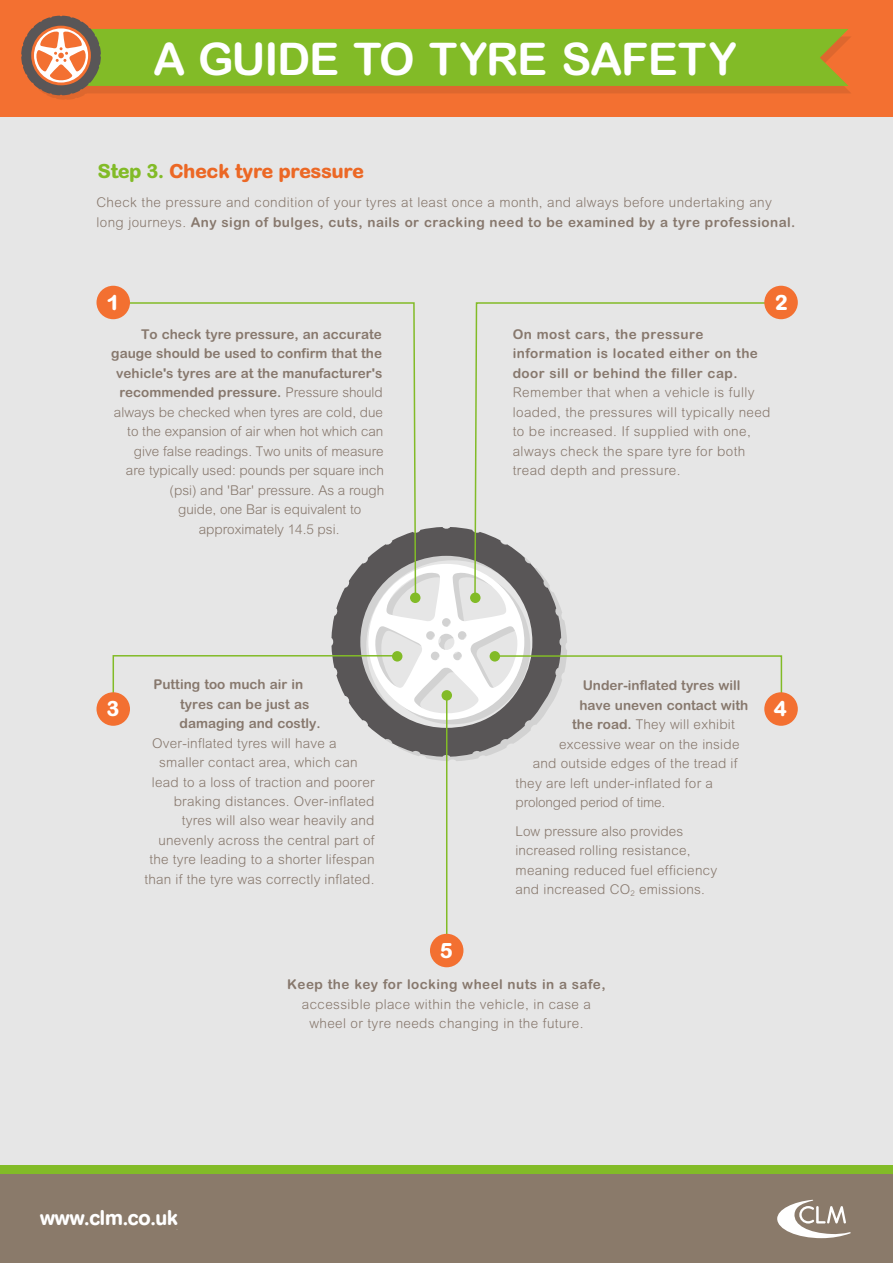
<style>
.page{position:relative;width:893px;height:1263px;background:#fff}
.page>*{position:absolute;margin:0;border:0;box-sizing:border-box;transform-origin:0 0}
.t1{font:700 45px "Arial Rounded MT";letter-spacing:-.03em;color:#fff}
.t2{font:500 21px "AG Book Rounded";color:#fff}
.t3{font:800 21px "Arial Rounded MT";color:#fff}
.t4{font:800 19.5px "Arial Rounded MT";letter-spacing:-.025em;color:#ec6825}
.t5{font:300 13.5px/19.5px "Arial Rounded MT";letter-spacing:.02em;color:#87786d}
.t6{font:700 13.5px/19.5px "Arial Rounded MT";color:#87786d}
.t7{font:300 13.5px "Arial Rounded MT";color:#87786d}
.t8{font:700 13.5px/19.5px "Arial Rounded MT";letter-spacing:.03em;color:#87786d}
.t9{font:300 13.5px "Arial Rounded MT";letter-spacing:-.01em;color:#87786d}
.s1{color:#82bb27}
.s2{font-weight:700}
.s3{font-weight:300}
</style>
<div class="page">
<div style="left:0;top:116px;width:893px;height:1051px;background:#e6e6e6"></div>
<div style="left:0;top:1165px;width:893px;height:94px;background:#82bb27"></div>
<div style="left:0;top:1175px;width:893px;height:88px;background:#8a7a6a"></div>
<svg style="left:777px;top:1200px;width:74px;height:38px"></svg>
<div style="left:0;top:0;width:893px;height:116px;background:#f37031"></div>
<svg style="left:21px;top:16px;width:828px;height:79px"></svg>
<svg style="left:367px;top:527px;width:170px;height:230px;fill:#595657"></svg>
<svg style="left:128px;top:302px;width:289px;height:262px"></svg>
<svg style="left:473px;top:302px;width:298px;height:262px"></svg>
<div style="left:96px;top:286px;width:34px;height:33px;background:#f37031;border-radius:50%"></div>
<div style="left:764px;top:286px;width:34px;height:33px;background:#f37031;border-radius:50%"></div>
<hr style="left:446px;top:696px;width:1px;height:255px;background:#82bb27">
<svg style="left:112px;top:564px;width:671px;height:160px"></svg>
<div style="left:96px;top:692px;width:34px;height:34px;background:#f37031;border-radius:50%"></div>
<div style="left:764px;top:692px;width:34px;height:34px;background:#f37031;border-radius:50%"></div>
<div style="left:430px;top:934px;width:33px;height:33px;background:#f37031;border-radius:50%"></div>
<h1 class="t1" style="left:153px;top:33px;width:585px">A GUIDE TO TYRE SAFETY</h1>
<h3 class="t4" style="left:98px;top:159px;width:268px"><span class="s1">Step 3.</span> Check tyre pressure</h3>
<p class="t5" style="left:96px;top:193px;width:700px">Check the pressure and condition of your tyres at least once a month, and always before undertaking any long journeys. <span class="s2">Any sign of bulges, cuts, nails or cracking need to be examined by a tyre professional.</span></p>
<h2 class="t3" style="left:107px;top:290px;width:14px">1</h2>
<h2 class="t3" style="left:775px;top:290px;width:14px">2</h2>
<p class="t6" style="left:141px;top:324px;width:242px">To check tyre pressure, an accurate</p>
<p class="t6" style="left:111px;top:344px;width:272px">gauge should be used to confirm that the</p>
<p class="t6" style="left:116px;top:363px;width:268px">vehicle's tyres are at the manufacturer's</p>
<p class="t6" style="left:119px;top:383px;width:265px">recommended pressure. <span class="s3">Pressure should</span></p>
<p class="t7" style="left:114px;top:404px;width:271px">always be checked when tyres are cold, due</p>
<p class="t7" style="left:127px;top:424px;width:258px">to the expansion of air when hot which can</p>
<p class="t7" style="left:134px;top:443px;width:251px">give false readings. Two units of measure</p>
<p class="t7" style="left:126px;top:463px;width:260px">are typically used: pounds per square inch</p>
<p class="t7" style="left:170px;top:482px;width:216px">(psi) and 'Bar' pressure. As a rough</p>
<p class="t7" style="left:178px;top:502px;width:185px">guide, one Bar is equivalent to</p>
<p class="t7" style="left:199px;top:521px;width:142px">approximately 14.5 psi.</p>
<p class="t8" style="left:513px;top:324px;width:247px">On most cars, the pressure information is located either on the door sill or behind the filler cap.</p>
<p class="t5" style="left:513px;top:383px;width:259px">Remember that when a vehicle is fully loaded, the pressures will typically need to be increased. If supplied with one, always check the spare tyre for both tread depth and pressure.</p>
<p class="t6" style="left:180px;top:674px;width:143px;text-indent:-26px">Putting too much air in tyres can be just as damaging and costly.</p>
<p class="t5" style="left:152px;top:733px;width:186px">Over-inflated tyres will have a</p>
<p class="t5" style="left:159px;top:752px;width:200px">smaller contact area, which can</p>
<p class="t5" style="left:152px;top:772px;width:224px">lead to a loss of traction and poorer</p>
<p class="t5" style="left:174px;top:791px;width:202px">braking distances. Over-inflated</p>
<p class="t5" style="left:182px;top:811px;width:194px">tyres will also wear heavily and</p>
<p class="t5" style="left:159px;top:830px;width:217px">unevenly across the central part of</p>
<p class="t5" style="left:149px;top:850px;width:227px">the tyre leading to a shorter lifespan</p>
<p class="t5" style="left:144px;top:869px;width:232px">than if the tyre was correctly inflated.</p>
<p class="t6" style="left:583px;top:675px;width:159px">Under-inflated tyres will</p>
<p class="t6" style="left:579px;top:695px;width:170px">have uneven contact with</p>
<p class="t5" style="left:572px;top:714px;width:164px"><span class="s2">the road.</span> They will exhibit</p>
<p class="t5" style="left:559px;top:734px;width:182px">excessive wear on the inside</p>
<p class="t5" style="left:533px;top:753px;width:206px">and outside edges of the tread if</p>
<p class="t5" style="left:515px;top:773px;width:199px">they are left under-inflated for a</p>
<p class="t9" style="left:515px;top:794px;width:151px">prolonged period of time.</p>
<p class="t5" style="left:515px;top:821px;width:203px">Low pressure also provides increased rolling resistance, meaning reduced fuel efficiency and increased CO<sub>2</sub> emissions.</p>
<h2 class="t3" style="left:107px;top:696px;width:14px">3</h2>
<h2 class="t3" style="left:774px;top:696px;width:14px">4</h2>
<h2 class="t3" style="left:440px;top:938px;width:14px">5</h2>
<h2 class="t2" style="left:40px;top:1206px;width:139px">www.clm.co.uk</h2>
<p class="t8" style="left:287px;top:975px;width:320px">Keep the key for locking wheel nuts in a safe,</p>
<p class="t5" style="left:302px;top:994px;width:291px;text-align:center">accessible place within the vehicle, in case a wheel or tyre needs changing in the future.</p>
</div>
